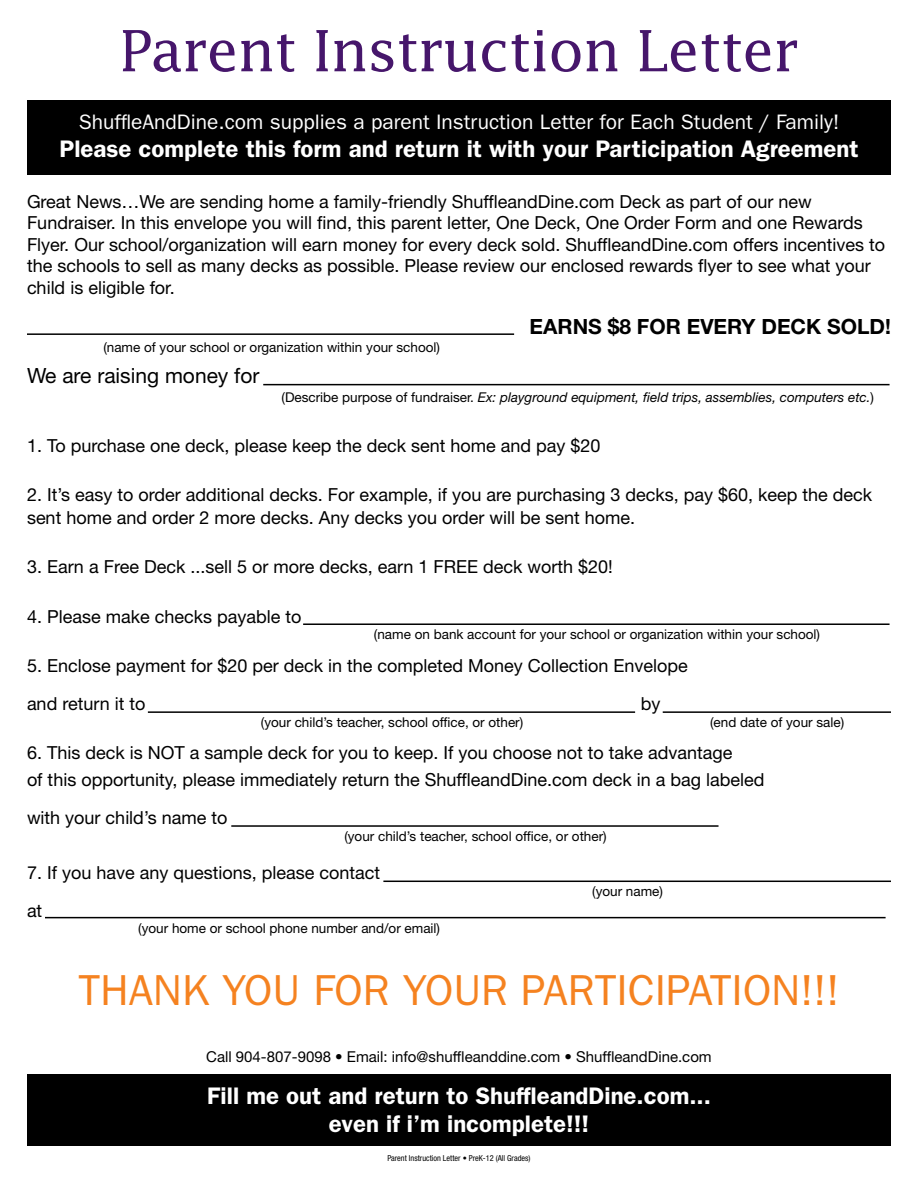
<style>
.page{position:relative;width:918px;height:1188px;background:#fff}
.page>*{position:absolute;margin:0;border:0;box-sizing:border-box;transform-origin:0 0}
.t1{font:57px "Lucida Std";letter-spacing:-.02em;color:#46166b}
.t2{font:43.5px "ITC Franklin Gothic Std";color:#f58220}
.t3{font:600 24px/28.8px "ITC Franklin Gothic Std";color:#fff;text-align:center}
.t4{font:21px "ITC Franklin Gothic Std";color:#fff}
.t5{font:700 21px "Helvetica Neue LT Std";color:#000}
.t6{font:21px "Helvetica Neue LT Std";color:#000}
.t7{font:18px/21.6px "Helvetica Neue LT Std";color:#000}
.t8{font:15px "Helvetica Neue LT Std";color:#000}
.t9{font:13.5px "Helvetica Neue LT Std";color:#000}
.t10{font:italic 13.5px "Helvetica Neue LT Std";color:#000}
.t11{font:condensed 8.25px "Helvetica Neue LT Std";color:#000}
.s1{font-style:normal}
</style>
<div class="page">
<div style="left:27px;top:100px;width:864px;height:74px;background:#000"></div>
<hr style="left:27px;top:333px;width:487px;height:2px;background:#000">
<hr style="left:263px;top:384px;width:627px;height:1px;background:#000">
<hr style="left:303px;top:623px;width:587px;height:2px;background:#000">
<hr style="left:148px;top:711px;width:487px;height:2px;background:#000">
<hr style="left:663px;top:711px;width:228px;height:2px;background:#000">
<hr style="left:231px;top:825px;width:488px;height:2px;background:#000">
<hr style="left:383px;top:881px;width:508px;height:1px;background:#000">
<hr style="left:45px;top:917px;width:841px;height:1px;background:#000">
<div style="left:27px;top:1074px;width:864px;height:72px;background:#000"></div>
<h1 class="t1" style="left:119px;top:16px;width:681px">Parent Instruction Letter</h1>
<p class="t4" style="left:79px;top:109px;width:762px">ShuffleAndDine.com supplies a parent Instruction Letter for Each Student / Family!</p>
<h3 class="t3" style="left:59px;top:135px;width:801px">Please complete this form and return it with your Participation Agreement</h3>
<p class="t7" style="left:27px;top:190px;width:860px">Great News…We are sending home a family-friendly ShuffleandDine.com Deck as part of our new Fundraiser. In this envelope you will find, this parent letter, One Deck, One Order Form and one Rewards Flyer. Our school/organization will earn money for every deck sold. ShuffleandDine.com offers incentives to the schools to sell as many decks as possible. Please review our enclosed rewards flyer to see what your child is eligible for.</p>
<p class="t5" style="left:530px;top:313px;width:363px">EARNS $8 FOR EVERY DECK SOLD!</p>
<p class="t6" style="left:27px;top:363px;width:234px">We are raising money for</p>
<p class="t9" style="left:103px;top:339px;width:338px">(name of your school or organization within your school)</p>
<p class="t10" style="left:282px;top:389px;width:594px"><span class="s1">(Describe purpose of fundraiser.</span> Ex: playground equipment, field trips, assemblies, computers etc.<span class="s1">)</span></p>
<p class="t7" style="left:27px;top:434px;width:575px">1. To purchase one deck, please keep the deck sent home and pay $20</p>
<p class="t7" style="left:27px;top:483px;width:847px;line-height:22.5px">2. It’s easy to order additional decks. For example, if you are purchasing 3 decks, pay $60, keep the deck sent home and order 2 more decks. Any decks you order will be sent home.</p>
<p class="t7" style="left:27px;top:556px;width:587px">3. Earn a Free Deck ...sell 5 or more decks, earn 1 FREE deck worth $20!</p>
<p class="t7" style="left:27px;top:605px;width:276px">4. Please make checks payable to</p>
<p class="t7" style="left:27px;top:647px;width:662px;line-height:37.5px">5. Enclose payment for $20 per deck in the completed Money Collection Envelope and return it to</p>
<p class="t9" style="left:374px;top:626px;width:448px">(name on bank account for your school or organization within your school)</p>
<p class="t7" style="left:641px;top:692px;width:21px">by</p>
<p class="t7" style="left:27px;top:739px;width:739px;line-height:27px">6. This deck is NOT a sample deck for you to keep. If you choose not to take advantage<br>of this opportunity, please immediately return the ShuffleandDine.com deck in a bag labeled</p>
<p class="t7" style="left:27px;top:806px;width:202px">with your child’s name to</p>
<p class="t7" style="left:27px;top:854px;width:355px;line-height:37.5px">7. If you have any questions, please contact at</p>
<p class="t9" style="left:261px;top:714px;width:264px">(your child’s teacher, school office, or other)</p>
<p class="t9" style="left:710px;top:714px;width:136px">(end date of your sale)</p>
<p class="t9" style="left:344px;top:828px;width:264px">(your child’s teacher, school office, or other)</p>
<p class="t9" style="left:592px;top:883px;width:72px">(your name)</p>
<p class="t9" style="left:138px;top:920px;width:303px">(your home or school phone number and/or email)</p>
<h2 class="t2" style="left:78px;top:965px;width:763px">Thank you for your participation!!!</h2>
<p class="t8" style="left:206px;top:1048px;width:507px">Call 904-807-9098 • Email: info@shuffleanddine.com • ShuffleandDine.com</p>
<h3 class="t3" style="left:207px;top:1081px;width:506px">Fill me out and return to ShuffleandDine.com... even if i’m incomplete!!!</h3>
<p class="t11" style="left:387px;top:1153px;width:145px">Parent Instruction Letter • PreK-12 (All Grades)</p>
</div>
